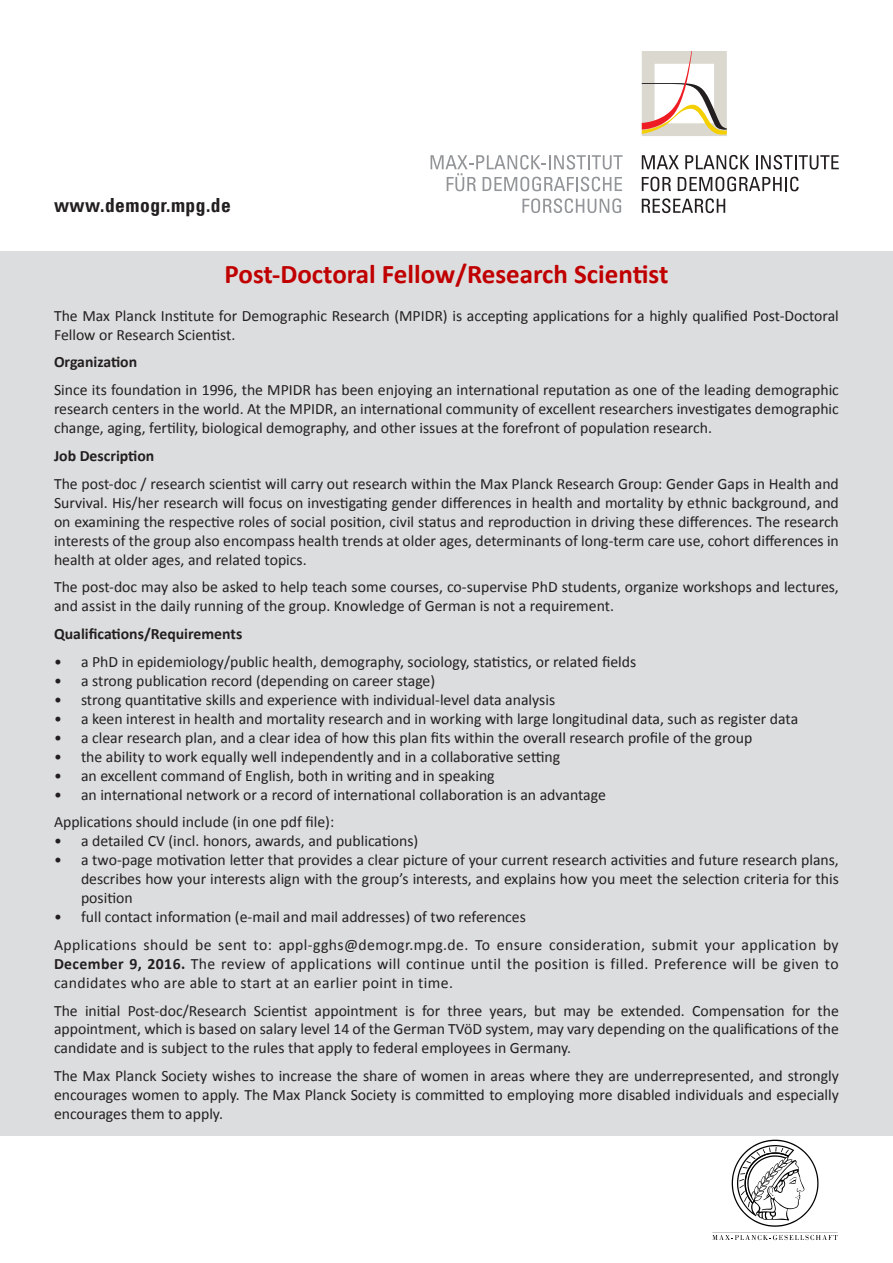
<style>
.page{position:relative;width:893px;height:1263px;background:#fff}
.page>*{position:absolute;margin:0;border:0;box-sizing:border-box;transform-origin:0 0}
.t1{font:700 27px "Calibri";color:#c00000}
.t2{font:19.5px "Univers Com 67 Bold Cond";letter-spacing:.025em;color:#231f20}
.t3{font:15.75px/18.9px "Calibri";color:#231f20;text-align:justify}
.t4{font:700 15.75px "Calibri";color:#231f20}
.s1{font-weight:700}
</style>
<div class="page">
<div style="left:0;top:251px;width:893px;height:884px;background:#dcddde"></div>
<svg style="left:642px;top:51px;width:85px;height:85px"></svg>
<svg style="left:642px;top:155px;width:37px;height:14px"></svg>
<svg style="left:685px;top:155px;width:64px;height:15px"></svg>
<svg style="left:756px;top:155px;width:83px;height:15px"></svg>
<svg style="left:642px;top:177px;width:29px;height:14px"></svg>
<svg style="left:678px;top:177px;width:121px;height:14px"></svg>
<svg style="left:642px;top:198px;width:83px;height:15px"></svg>
<svg style="left:431px;top:155px;width:192px;height:36px"></svg>
<svg style="left:522px;top:198px;width:99px;height:15px"></svg>
<svg style="left:712px;top:1140px;width:126px;height:100px"></svg>
<p class="t2" style="left:54px;top:193px;width:178px">www.demogr.mpg.de</p>
<p class="t1" style="left:225px;top:257px;width:445px">Post-Doctoral Fellow/Research Scientist</p>
<p class="t3" style="left:54px;top:306px;width:786px">The Max Planck Institute for Demographic Research (MPIDR) is accepting applications for a highly qualified Post-Doctoral<br>Fellow or Research Scientist.</p>
<p class="t4" style="left:54px;top:352px;width:85px">Organization</p>
<p class="t3" style="left:54px;top:381px;width:786px">Since its foundation in 1996, the MPIDR has been enjoying an international reputation as one of the leading demographic research centers in the world. At the MPIDR, an international community of excellent researchers investigates demographic change, aging, fertility, biological demography, and other issues at the forefront of population research.</p>
<p class="t4" style="left:54px;top:446px;width:102px">Job Description</p>
<p class="t3" style="left:54px;top:474px;width:786px">The post-doc / research scientist will carry out research within the Max Planck Research Group: Gender Gaps in Health and Survival. His/her research will focus on investigating gender differences in health and mortality by ethnic background, and on examining the respective roles of social position, civil status and reproduction in driving these differences. The research interests of the group also encompass health trends at older ages, determinants of long-term care use, cohort differences in health at older ages, and related topics.</p>
<p class="t3" style="left:54px;top:578px;width:786px">The post-doc may also be asked to help teach some courses, co-supervise PhD students, organize workshops and lectures, and assist in the daily running of the group. Knowledge of German is not a requirement.</p>
<p class="t4" style="left:54px;top:624px;width:190px">Qualifications/Requirements</p>
<p class="t3" style="left:54px;top:652px;width:584px">• a PhD in epidemiology/public health, demography, sociology, statistics, or related fields</p>
<p class="t3" style="left:54px;top:671px;width:383px">• a strong publication record (depending on career stage)</p>
<p class="t3" style="left:54px;top:690px;width:503px">• strong quantitative skills and experience with individual-level data analysis</p>
<p class="t3" style="left:54px;top:709px;width:746px">• a keen interest in health and mortality research and in working with large longitudinal data, such as register data</p>
<p class="t3" style="left:54px;top:728px;width:700px">• a clear research plan, and a clear idea of how this plan fits within the overall research profile of the group</p>
<p class="t3" style="left:54px;top:747px;width:508px">• the ability to work equally well independently and in a collaborative setting</p>
<p class="t3" style="left:54px;top:766px;width:442px">• an excellent command of English, both in writing and in speaking</p>
<p class="t3" style="left:54px;top:785px;width:553px">• an international network or a record of international collaboration is an advantage</p>
<p class="t3" style="left:54px;top:813px;width:282px">Applications should include (in one pdf file):</p>
<p class="t3" style="left:54px;top:832px;width:366px">• a detailed CV (incl. honors, awards, and publications)</p>
<p class="t3" style="left:81px;top:850px;width:759px;text-indent:-27px">• a two-page motivation letter that provides a clear picture of your current research activities and future research plans, describes how your interests align with the group’s interests, and explains how you meet the selection criteria for this position</p>
<p class="t3" style="left:54px;top:907px;width:473px">• full contact information (e-mail and mail addresses) of two references</p>
<p class="t3" style="left:54px;top:935px;width:786px">Applications should be sent to: appl-gghs@demogr.mpg.de. To ensure consideration, submit your application by <span class="s1">December 9, 2016.</span> The review of applications will continue until the position is filled. Preference will be given to candidates who are able to start at an earlier point in time.</p>
<p class="t3" style="left:54px;top:1001px;width:786px">The initial Post-doc/Research Scientist appointment is for three years, but may be extended. Compensation for the appointment, which is based on salary level 14 of the German TVöD system, may vary depending on the qualifications of the candidate and is subject to the rules that apply to federal employees in Germany.</p>
<p class="t3" style="left:54px;top:1066px;width:786px">The Max Planck Society wishes to increase the share of women in areas where they are underrepresented, and strongly encourages women to apply. The Max Planck Society is committed to employing more disabled individuals and especially encourages them to apply.</p>
</div>
